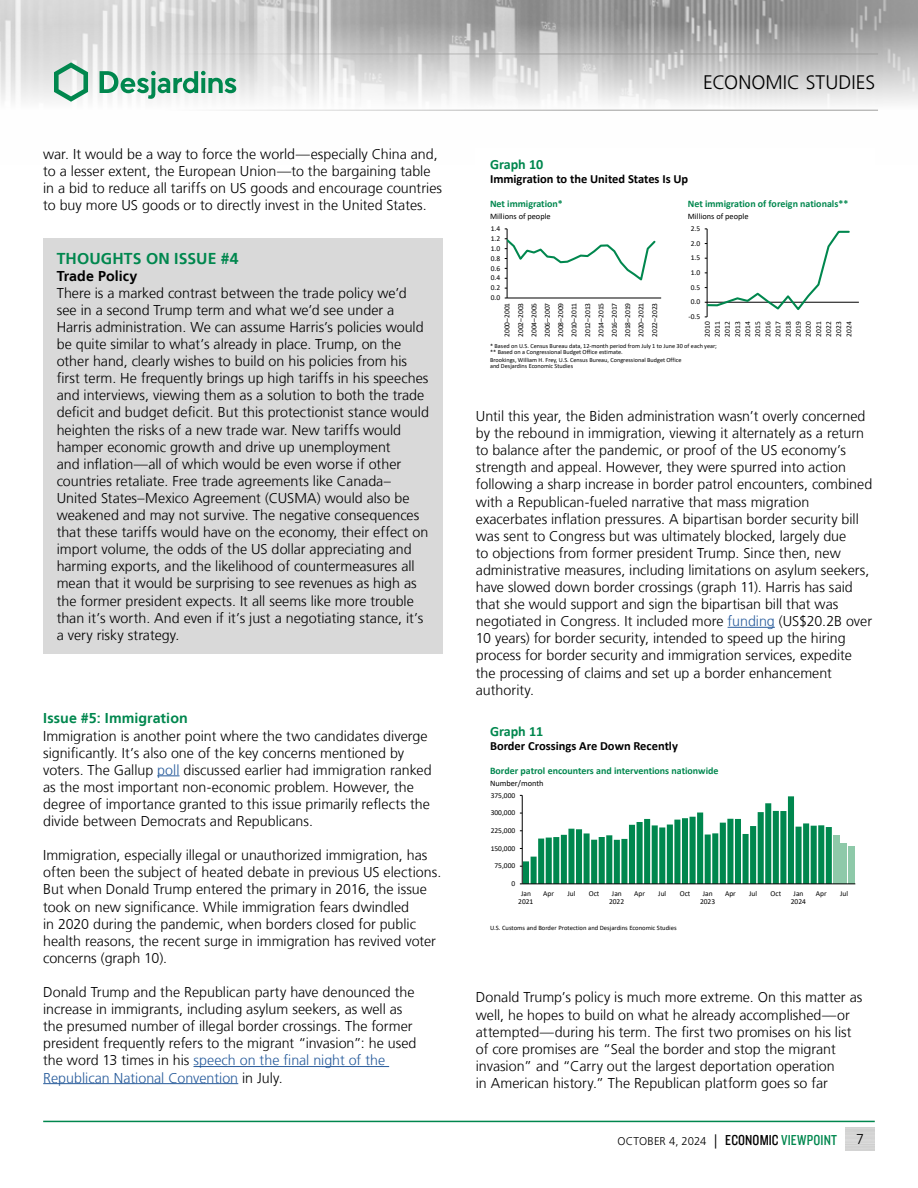
<style>
.page{position:relative;width:918px;height:1188px;background:#fff}
.page>*{position:absolute;margin:0;border:0;box-sizing:border-box;transform-origin:0 0}
.t1{font:300 19.5px "Frutiger LT";letter-spacing:.005em;color:#000}
.t2{font:700 15.75px "Frutiger LT";letter-spacing:.01em;color:#00874e}
.t3{font:300 14.25px/17.1px "Frutiger LT";color:#000}
.t4{font:700 14.25px "Frutiger LT";letter-spacing:.005em;color:#00874e}
.t5{font:700 14.25px "Frutiger LT";letter-spacing:.005em;color:#000}
.t6{font:700 14.1px "Calibri";color:#00874e}
.t7{font:700 12.45px "Calibri";color:#000}
.t8{font:300 11.25px "Frutiger LT";color:#000}
.t9{font:700 10.05px "Calibri";color:#00874e}
.t10{font:8.4px "Calibri";color:#000}
.t11{font:7.5px/10.1px "Calibri";color:#000;text-align:justify}
.t12{font:6.6px "Calibri";color:#000}
.t13{font:6.3px/6px "Calibri";color:#000}
.s1{color:#275b9b}
.s2{font-size:14.25px}
.s3{font-family:"Knockout 29 Junior Ltweight";font-weight:400;font-size:15px}
.s4{font-family:"Knockout 29 Junior Ltweight";font-weight:400;font-size:15px;color:#00874e}
</style>
<div class="page">
<img style="left:0;top:0;width:918px;height:110px">
<hr style="left:0;top:54px;width:878px;height:1px;background:#9d9d9c">
<hr style="left:0;top:110px;width:878px;height:1px;background:#9d9d9c">
<svg style="left:54px;top:62px;width:34px;height:40px"></svg>
<svg style="left:100px;top:71px;width:136px;height:28px"></svg>
<hr style="left:43px;top:1121px;width:832px;height:1px;background:#00874e">
<svg style="left:157px;top:775px;width:23px;height:1px"></svg>
<hr style="left:193px;top:1066px;width:196px;height:1px;background:#275b9b">
<hr style="left:43px;top:1083px;width:195px;height:1px;background:#275b9b">
<hr style="left:728px;top:627px;width:47px;height:1px;background:#275b9b">
<div style="left:43px;top:238px;width:400px;height:415px;background:#d9d9d9"></div>
<hr style="left:507px;top:229px;width:1px;height:69px;background:#000">
<hr style="left:507px;top:298px;width:154px;height:1px;background:#000">
<svg style="left:505px;top:237px;width:151px;height:52px"></svg>
<hr style="left:707px;top:302px;width:152px;height:1px;background:#000">
<svg style="left:705px;top:229px;width:146px;height:89px"></svg>
<div style="left:833px;top:836px;width:6px;height:48px;background:#8ec9a9"></div>
<div style="left:841px;top:844px;width:6px;height:40px;background:#8ec9a9"></div>
<div style="left:849px;top:846px;width:6px;height:38px;background:#8ec9a9"></div>
<svg style="left:520px;top:795px;width:312px;height:90px"></svg>
<hr style="left:522px;top:884px;width:333px;height:1px;background:#000">
<p class="t3" style="left:43px;top:146px;width:400px">war. It would be a way to force the world—especially China and, to a lesser extent, the European Union—to the bargaining table in a bid to reduce all tariffs on US goods and encourage countries to buy more US goods or to directly invest in the United States.</p>
<p class="t2" style="left:57px;top:249px;width:183px">THOUGHTS ON ISSUE #4</p>
<p class="t5" style="left:57px;top:267px;width:82px">Trade Policy</p>
<p class="t3" style="left:57px;top:284px;width:374px">There is a marked contrast between the trade policy we’d see in a second Trump term and what we’d see under a Harris administration. We can assume Harris’s policies would be quite similar to what’s already in place. Trump, on the other hand, clearly wishes to build on his policies from his first term. He frequently brings up high tariffs in his speeches and interviews, viewing them as a solution to both the trade deficit and budget deficit. But this protectionist stance would heighten the risks of a new trade war. New tariffs would hamper economic growth and drive up unemployment<br>and inflation—all of which would be even worse if other countries retaliate. Free trade agreements like Canada– United States–Mexico Agreement (CUSMA) would also be weakened and may not survive. The negative consequences that these tariffs would have on the economy, their effect on import volume, the odds of the US dollar appreciating and harming exports, and the likelihood of countermeasures all mean that it would be surprising to see revenues as high as the former president expects. It all seems like more trouble than it’s worth. And even if it’s just a negotiating stance, it’s a very risky strategy.</p>
<p class="t4" style="left:43px;top:710px;width:146px">Issue #5: Immigration</p>
<p class="t3" style="left:43px;top:727px;width:390px">Immigration is another point where the two candidates diverge significantly. It’s also one of the key concerns mentioned by voters. The Gallup <span class="s1">poll</span> discussed earlier had immigration ranked as the most important non-economic problem. However, the degree of importance granted to this issue primarily reflects the divide between Democrats and Republicans.</p>
<p class="t3" style="left:43px;top:847px;width:400px">Immigration, especially illegal or unauthorized immigration, has often been the subject of heated debate in previous US elections.<br>But when Donald Trump entered the primary in 2016, the issue took on new significance. While immigration fears dwindled<br>in 2020 during the pandemic, when borders closed for public health reasons, the recent surge in immigration has revived voter concerns (graph 10).</p>
<p class="t3" style="left:43px;top:984px;width:375px">Donald Trump and the Republican party have denounced the increase in immigrants, including asylum seekers, as well as the presumed number of illegal border crossings. The former president frequently refers to the migrant “invasion”: he used the word 13 times in his <span class="s1">speech on the final night of the Republican National Convention</span> in July.</p>
<h1 class="t1" style="left:703px;top:72px;width:174px">ECONOMIC STUDIES</h1>
<p class="t6" style="left:490px;top:155px;width:55px">Graph 10</p>
<p class="t7" style="left:490px;top:170px;width:200px">Immigration to the United States Is Up</p>
<p class="t10" style="left:490px;top:211px;width:62px">Millions of people</p>
<p class="t10" style="left:688px;top:211px;width:62px">Millions of people</p>
<p class="t9" style="left:490px;top:197px;width:74px">Net immigration*</p>
<p class="t9" style="left:688px;top:197px;width:162px">Net immigration of foreign nationals**</p>
<p class="t11" style="left:491px;top:223px;width:11px">1.4</p>
<p class="t11" style="left:691px;top:223px;width:11px">2.5</p>
<p class="t11" style="left:491px;top:233px;width:11px">1.2</p>
<p class="t11" style="left:491px;top:243px;width:11px">1.0</p>
<p class="t11" style="left:691px;top:238px;width:11px">2.0</p>
<p class="t11" style="left:491px;top:253px;width:11px">0.8</p>
<p class="t11" style="left:691px;top:253px;width:11px">1.5</p>
<p class="t11" style="left:491px;top:263px;width:11px">0.6</p>
<p class="t11" style="left:491px;top:273px;width:11px">0.4</p>
<p class="t11" style="left:691px;top:267px;width:11px">1.0</p>
<p class="t11" style="left:491px;top:283px;width:11px">0.2</p>
<p class="t11" style="left:691px;top:282px;width:11px">0.5</p>
<p class="t11" style="left:491px;top:292px;width:11px">0.0</p>
<p class="t11" style="left:691px;top:297px;width:11px">0.0</p>
<p class="t11" style="left:500px;top:337px;width:36px;line-height:13.4px;rotate:-90deg">2000–2001<br>2002–2003<br>2004–2005<br>2006–2007<br>2008–2009<br>2010–2011<br>2012–2013<br>2014–2015<br>2016–2017<br>2018–2019<br>2020–2021<br>2022–2023</p>
<p class="t11" style="left:688px;top:311px;width:13px">-0.5</p>
<p class="t11" style="left:702px;top:337px;width:17px;rotate:-90deg">2010<br>2011<br>2012<br>2013<br>2014<br>2015<br>2016<br>2017<br>2018<br>2019<br>2020<br>2021<br>2022<br>2023<br>2024</p>
<p class="t13" style="left:490px;top:343px;width:228px">* Based on U.S. Census Bureau data, 12-month period from July 1 to June 30 of each year; ** Based on a Congressional Budget Office estimate.</p>
<p class="t13" style="left:490px;top:357px;width:193px">Brookings, William H. Frey, U.S. Census Bureau, Congressional Budget Office and Desjardins Economic Studies</p>
<p class="t3" style="left:476px;top:408px;width:398px">Until this year, the Biden administration wasn’t overly concerned by the rebound in immigration, viewing it alternately as a return to balance after the pandemic, or proof of the US economy’s strength and appeal. However, they were spurred into action following a sharp increase in border patrol encounters, combined with a Republican-fueled narrative that mass migration exacerbates inflation pressures. A bipartisan border security bill was sent to Congress but was ultimately blocked, largely due<br>to objections from former president Trump. Since then, new administrative measures, including limitations on asylum seekers, have slowed down border crossings (graph 11). Harris has said that she would support and sign the bipartisan bill that was negotiated in Congress. It included more <span class="s1">funding</span> (US$20.2B over 10 years) for border security, intended to speed up the hiring process for border security and immigration services, expedite the processing of claims and set up a border enhancement authority.</p>
<p class="t6" style="left:490px;top:721px;width:55px">Graph 11</p>
<p class="t7" style="left:490px;top:737px;width:189px">Border Crossings Are Down Recently</p>
<p class="t9" style="left:490px;top:763px;width:230px">Border patrol encounters and interventions nationwide</p>
<p class="t10" style="left:490px;top:777px;width:55px">Number/month</p>
<p class="t11" style="left:491px;top:790px;width:26px">375,000</p>
<p class="t11" style="left:491px;top:808px;width:26px">300,000</p>
<p class="t11" style="left:491px;top:825px;width:26px">225,000</p>
<p class="t11" style="left:491px;top:843px;width:26px">150,000</p>
<p class="t11" style="left:494px;top:861px;width:22px">75,000</p>
<p class="t11" style="left:512px;top:878px;width:5px">0</p>
<p class="t11" style="left:521px;top:888px;width:11px">Jan</p>
<p class="t11" style="left:543px;top:888px;width:12px">Apr</p>
<p class="t11" style="left:567px;top:888px;width:10px">Jul</p>
<p class="t11" style="left:589px;top:888px;width:12px">Oct</p>
<p class="t11" style="left:612px;top:888px;width:11px">Jan</p>
<p class="t11" style="left:634px;top:888px;width:12px">Apr</p>
<p class="t11" style="left:658px;top:888px;width:10px">Jul</p>
<p class="t11" style="left:680px;top:888px;width:12px">Oct</p>
<p class="t11" style="left:703px;top:888px;width:11px">Jan</p>
<p class="t11" style="left:725px;top:888px;width:12px">Apr</p>
<p class="t11" style="left:749px;top:888px;width:10px">Jul</p>
<p class="t11" style="left:771px;top:888px;width:12px">Oct</p>
<p class="t11" style="left:794px;top:888px;width:11px">Jan</p>
<p class="t11" style="left:816px;top:888px;width:12px">Apr</p>
<p class="t11" style="left:840px;top:888px;width:10px">Jul</p>
<p class="t11" style="left:518px;top:896px;width:17px">2021</p>
<p class="t11" style="left:609px;top:896px;width:17px">2022</p>
<p class="t11" style="left:700px;top:896px;width:17px">2023</p>
<p class="t11" style="left:791px;top:896px;width:17px">2024</p>
<p class="t12" style="left:490px;top:924px;width:188px">U.S. Customs and Border Protection and Desjardins Economic Studies</p>
<p class="t3" style="left:476px;top:989px;width:388px">Donald Trump’s policy is much more extreme. On this matter as well, he hopes to build on what he already accomplished—or attempted—during his term. The first two promises on his list of core promises are “Seal the border and stop the migrant invasion” and “Carry out the largest deportation operation<br>in American history.” The Republican platform goes so far</p>
<p class="t8" style="left:618px;top:1135px;width:221px">OCTOBER 4, 2024 <span class="s2">|</span> <span class="s3">ECONOMIC</span> <span class="s4">VIEWPOINT</span></p>
<p class="t3" style="left:856px;top:1131px;width:9px">7</p>
</div>
